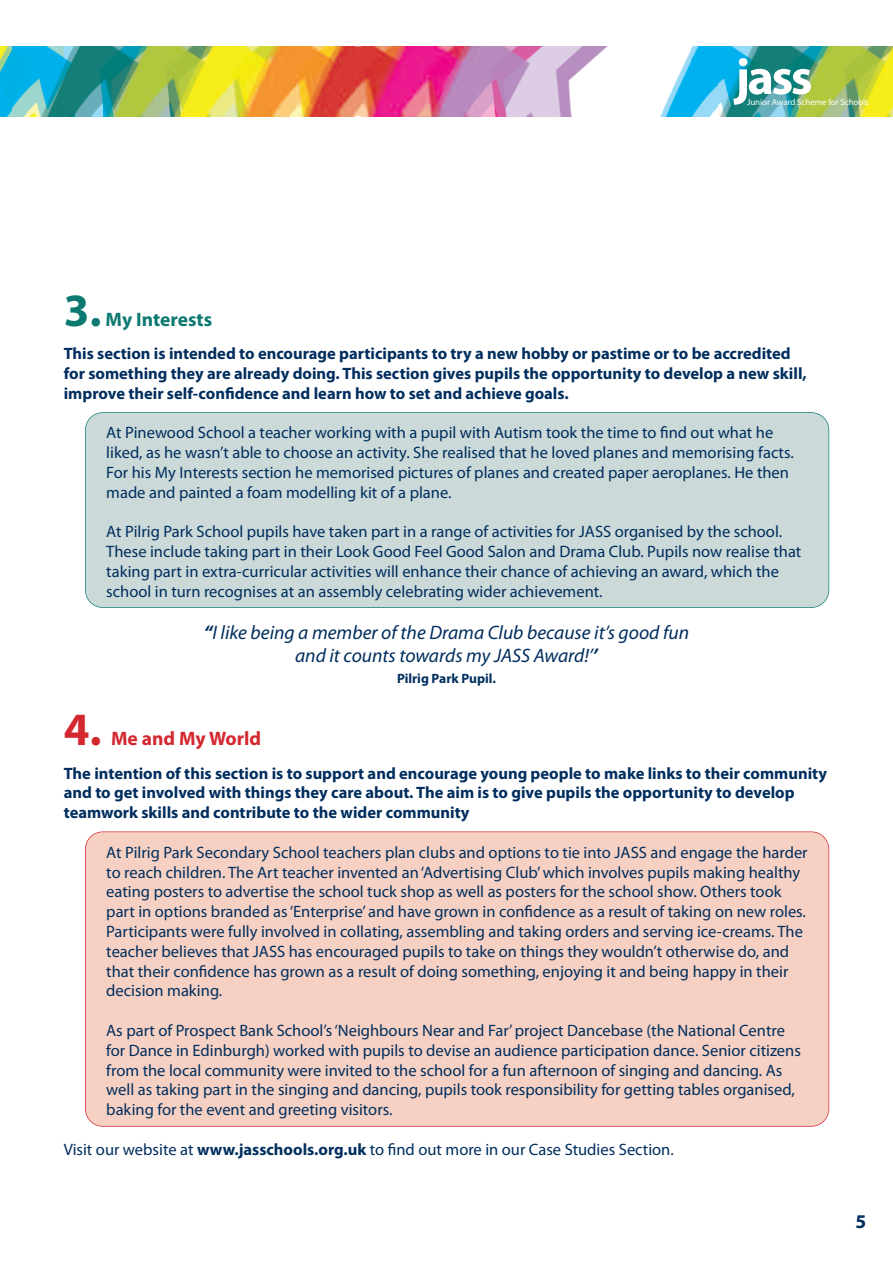
<style>
.page{position:relative;width:893px;height:1263px;background:#fff}
.page>*{position:absolute;margin:0;border:0;box-sizing:border-box;transform-origin:0 0}
.t1{font:700 50.25px "Myriad";color:#fff}
.t2{font:700 46.5px "Myriad Pro";color:#0d7a71}
.t3{font:700 46.5px "Myriad Pro";color:#d4282f}
.t4{font:italic 19.5px/23.4px "Myriad Pro";color:#002e5e;text-align:center}
.t5{font:700 19.5px "Myriad Pro";color:#d4282f}
.t6{font:700 19.5px "Myriad Pro";color:#0d7a71}
.t7{font:700 19.5px "Myriad Pro";color:#002e5e}
.t8{font:16.5px/19.8px "Myriad Pro";color:#002e5e}
.t9{font:700 16.5px/19.8px "Myriad Pro";color:#002e5e}
.t10{font:700 13.5px "Myriad Pro";color:#002e5e}
.t11{font:8.85px "Myriad Pro";letter-spacing:-.005em;color:#fff}
.s1{font-weight:700}
</style>
<div class="page">
<div style="left:86px;top:832px;width:742px;height:294px;background:#f6d1c3;border-radius:17px"></div>
<div style="left:85px;top:831px;width:744px;height:296px;border:2px solid #d4282f;border-radius:18px"></div>
<div style="left:86px;top:413px;width:742px;height:194px;background:#cbd9d8;border-radius:17px"></div>
<div style="left:85px;top:412px;width:744px;height:196px;border:2px solid #0d7a71;border-radius:18px"></div>
<img style="left:0;top:46px;width:361px;height:70px">
<img style="left:361px;top:46px;width:532px;height:70px">
<h1 class="t1" style="left:735px;top:58px;width:79px">jass</h1>
<p class="t11" style="left:747px;top:98px;width:123px">Junior Award Scheme for Schools</p>
<h2 class="t2" style="left:64px;top:293px;width:39px">3.</h2>
<p class="t6" style="left:106px;top:312px;width:108px">My Interests</p>
<p class="t9" style="left:64px;top:345px;width:744px">This section is intended to encourage participants to try a new hobby or pastime or to be accredited for something they are already doing. This section gives pupils the opportunity to develop a new skill, improve their self-confidence and learn how to set and achieve goals.</p>
<p class="t8" style="left:106px;top:424px;width:689px">At Pinewood School a teacher working with a pupil with Autism took the time to find out what he liked, as he wasn’t able to choose an activity. She realised that he loved planes and memorising facts.<br>For his My Interests section he memorised pictures of planes and created paper aeroplanes. He then made and painted a foam modelling kit of a plane.</p>
<p class="t8" style="left:106px;top:523px;width:696px">At Pilrig Park School pupils have taken part in a range of activities for JASS organised by the school.<br>These include taking part in their Look Good Feel Good Salon and Drama Club. Pupils now realise that taking part in extra-curricular activities will enhance their chance of achieving an award, which the school in turn recognises at an assembly celebrating wider achievement.</p>
<p class="t4" style="left:204px;top:622px;width:487px"><span class="s1">“</span>I like being a member of the Drama Club because it’s good fun and it counts towards my JASS Award!’<span class="s1">’</span></p>
<p class="t10" style="left:397px;top:674px;width:100px">Pilrig Park Pupil.</p>
<h2 class="t3" style="left:64px;top:712px;width:39px">4.</h2>
<p class="t5" style="left:111px;top:731px;width:152px">Me and My World</p>
<p class="t9" style="left:64px;top:764px;width:765px">The intention of this section is to support and encourage young people to make links to their community and to get involved with things they care about. The aim is to give pupils the opportunity to develop teamwork skills and contribute to the wider community</p>
<p class="t8" style="left:106px;top:844px;width:703px">At Pilrig Park Secondary School teachers plan clubs and options to tie into JASS and engage the harder to reach children. The Art teacher invented an‘Advertising Club’which involves pupils making healthy eating posters to advertise the school tuck shop as well as posters for the school show. Others took part in options branded as‘Enterprise’ and have grown in confidence as a result of taking on new roles.<br>Participants were fully involved in collating, assembling and taking orders and serving ice-creams. The teacher believes that JASS has encouraged pupils to take on things they wouldn’t otherwise do, and that their confidence has grown as a result of doing something, enjoying it and being happy in their decision making.</p>
<p class="t8" style="left:106px;top:1022px;width:696px">As part of Prospect Bank School’s‘Neighbours Near and Far’project Dancebase (the National Centre for Dance in Edinburgh) worked with pupils to devise an audience participation dance. Senior citizens from the local community were invited to the school for a fun afternoon of singing and dancing. As well as taking part in the singing and dancing, pupils took responsibility for getting tables organised, baking for the event and greeting visitors.</p>
<p class="t8" style="left:64px;top:1141px;width:612px">Visit our website at <span class="s1">www.jasschools.org.uk</span> to find out more in our Case Studies Section.</p>
<p class="t7" style="left:855px;top:1214px;width:12px">5</p>
</div>
